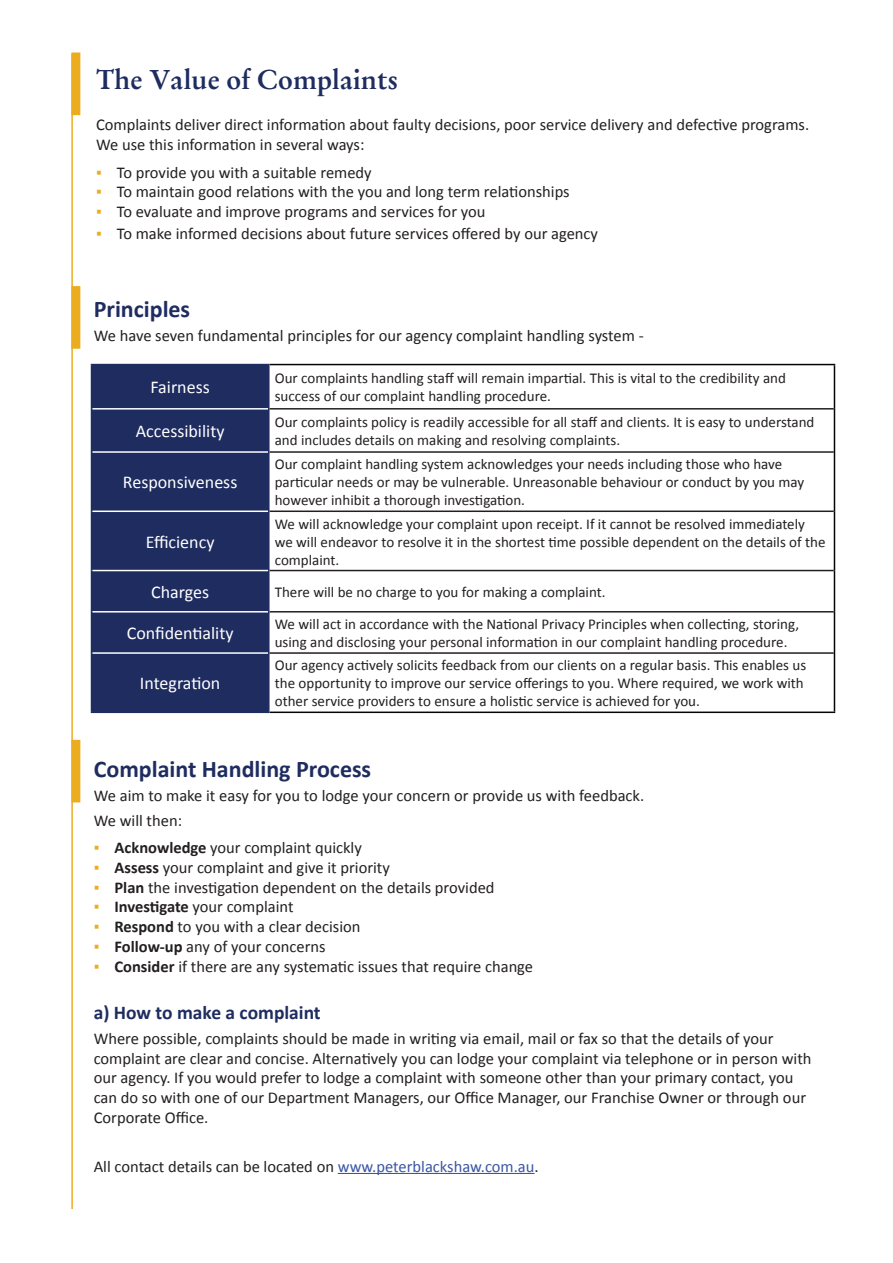
<style>
.page{position:relative;width:893px;height:1263px;background:#fff}
.page>*{position:absolute;margin:0;border:0;box-sizing:border-box;transform-origin:0 0}
.t1{font:700 27px "Stempel Garamond";color:#1e2c60}
.t2{font:700 24px "Calibri";color:#1e2c60}
.t3{font:700 19.5px "Calibri";color:#1e2c60}
.t4{font:18px "Calibri";color:#fff}
.t5{font:16.5px/19.8px "Calibri";color:#231f20}
.t6{font:15px/18px "Calibri";color:#231f20}
.s1{color:#ebac20}
.s2{font-weight:700}
.s3{color:#3a56a5}
</style>
<div class="page">
<hr style="left:71px;top:54px;width:2px;height:1155px;background:#ebac20">
<div style="left:71px;top:52px;width:9px;height:63px;background:#ebac20;border:2px solid #ebac20"></div>
<div style="left:92px;top:365px;width:176px;height:346px;background:#1e2c60"></div>
<hr style="left:270px;top:408px;width:564px;height:2px;background:#231f20">
<hr style="left:270px;top:451px;width:564px;height:2px;background:#231f20">
<hr style="left:270px;top:510px;width:564px;height:2px;background:#231f20">
<hr style="left:270px;top:570px;width:564px;height:1px;background:#231f20">
<hr style="left:270px;top:611px;width:564px;height:1px;background:#231f20">
<hr style="left:270px;top:652px;width:564px;height:2px;background:#231f20">
<hr style="left:92px;top:408px;width:176px;height:2px;background:#fff">
<hr style="left:92px;top:451px;width:176px;height:2px;background:#fff">
<hr style="left:92px;top:510px;width:176px;height:2px;background:#fff">
<hr style="left:92px;top:570px;width:176px;height:1px;background:#fff">
<hr style="left:92px;top:611px;width:176px;height:1px;background:#fff">
<hr style="left:92px;top:652px;width:176px;height:2px;background:#fff">
<hr style="left:270px;top:364px;width:565px;height:1px;background:#040503">
<hr style="left:834px;top:365px;width:1px;height:44px;background:#040503">
<hr style="left:834px;top:409px;width:1px;height:43px;background:#040503">
<hr style="left:834px;top:452px;width:1px;height:59px;background:#040503">
<hr style="left:834px;top:511px;width:1px;height:59px;background:#040503">
<hr style="left:834px;top:570px;width:1px;height:42px;background:#040503">
<hr style="left:834px;top:612px;width:1px;height:41px;background:#040503">
<hr style="left:834px;top:653px;width:1px;height:58px;background:#040503">
<hr style="left:270px;top:711px;width:565px;height:2px;background:#040503">
<hr style="left:91px;top:364px;width:179px;height:1px;background:#1e2c60">
<hr style="left:91px;top:365px;width:1px;height:44px;background:#1e2c60">
<hr style="left:268px;top:365px;width:2px;height:44px;background:#1e2c60">
<hr style="left:91px;top:409px;width:1px;height:43px;background:#1e2c60">
<hr style="left:268px;top:409px;width:2px;height:43px;background:#1e2c60">
<hr style="left:91px;top:452px;width:1px;height:59px;background:#1e2c60">
<hr style="left:268px;top:452px;width:2px;height:59px;background:#1e2c60">
<hr style="left:91px;top:511px;width:1px;height:59px;background:#1e2c60">
<hr style="left:268px;top:511px;width:2px;height:59px;background:#1e2c60">
<hr style="left:91px;top:570px;width:1px;height:42px;background:#1e2c60">
<hr style="left:268px;top:570px;width:2px;height:42px;background:#1e2c60">
<hr style="left:91px;top:612px;width:1px;height:41px;background:#1e2c60">
<hr style="left:268px;top:612px;width:2px;height:41px;background:#1e2c60">
<hr style="left:91px;top:653px;width:1px;height:58px;background:#1e2c60">
<hr style="left:268px;top:653px;width:2px;height:58px;background:#1e2c60">
<hr style="left:91px;top:711px;width:179px;height:2px;background:#1e2c60">
<hr style="left:338px;top:1173px;width:196px;height:1px;background:#3a56a5">
<div style="left:71px;top:286px;width:9px;height:63px;background:#ebac20;border:2px solid #ebac20"></div>
<div style="left:71px;top:740px;width:9px;height:62px;background:#ebac20;border:2px solid #ebac20"></div>
<p class="t1" style="left:96px;top:63px;width:304px">The Value of Complaints</p>
<p class="t5" style="left:96px;top:115px;width:715px">Complaints deliver direct information about faulty decisions, poor service delivery and defective programs.</p>
<p class="t5" style="left:96px;top:135px;width:270px">We use this information in several ways:</p>
<p class="t5" style="left:96px;top:162px;width:277px"><span class="s1">▪</span> To provide you with a suitable remedy</p>
<p class="t5" style="left:96px;top:182px;width:475px"><span class="s1">▪</span> To maintain good relations with the you and long term relationships</p>
<p class="t5" style="left:96px;top:202px;width:391px"><span class="s1">▪</span> To evaluate and improve programs and services for you</p>
<p class="t5" style="left:96px;top:223px;width:504px"><span class="s1">▪</span> To make informed decisions about future services offered by our agency</p>
<p class="t2" style="left:94px;top:294px;width:98px">Principles</p>
<p class="t5" style="left:94px;top:326px;width:551px">We have seven fundamental principles for our agency complaint handling system -</p>
<p class="t4" style="left:150px;top:376px;width:61px">Fairness</p>
<p class="t6" style="left:275px;top:369px;width:513px">Our complaints handling staff will remain impartial. This is vital to the credibility and success of our complaint handling procedure.</p>
<p class="t4" style="left:136px;top:420px;width:90px">Accessibility</p>
<p class="t6" style="left:275px;top:413px;width:541px">Our complaints policy is readily accessible for all staff and clients. It is easy to understand and includes details on making and resolving complaints.</p>
<p class="t4" style="left:123px;top:471px;width:116px">Responsiveness</p>
<p class="t6" style="left:275px;top:455px;width:531px">Our complaint handling system acknowledges your needs including those who have particular needs or may be vulnerable. Unreasonable behaviour or conduct by you may however inhibit a thorough investigation.</p>
<p class="t4" style="left:146px;top:530px;width:70px">Efficiency</p>
<p class="t6" style="left:275px;top:515px;width:552px">We will acknowledge your complaint upon receipt. If it cannot be resolved immediately we will endeavor to resolve it in the shortest time possible dependent on the details of the complaint.</p>
<p class="t4" style="left:151px;top:580px;width:60px">Charges</p>
<p class="t6" style="left:275px;top:583px;width:332px">There will be no charge to you for making a complaint.</p>
<p class="t4" style="left:127px;top:622px;width:108px">Confidentiality</p>
<p class="t6" style="left:275px;top:615px;width:526px">We will act in accordance with the National Privacy Principles when collecting, storing, using and disclosing your personal information in our complaint handling procedure.</p>
<p class="t4" style="left:140px;top:672px;width:82px">Integration</p>
<p class="t6" style="left:275px;top:656px;width:533px">Our agency actively solicits feedback from our clients on a regular basis. This enables us the opportunity to improve our service offerings to you. Where required, we work with other service providers to ensure a holistic service is achieved for you.</p>
<p class="t2" style="left:94px;top:754px;width:279px">Complaint Handling Process</p>
<p class="t5" style="left:94px;top:786px;width:552px">We aim to make it easy for you to lodge your concern or provide us with feedback.</p>
<p class="t5" style="left:94px;top:810px;width:90px">We will then:</p>
<p class="t5" style="left:94px;top:838px;width:270px"><span class="s1">▪</span> <span class="s2">Acknowledge</span> your complaint quickly</p>
<p class="t5" style="left:94px;top:857px;width:298px"><span class="s1">▪</span> <span class="s2">Assess</span> your complaint and give it priority</p>
<p class="t5" style="left:94px;top:877px;width:402px"><span class="s1">▪</span> <span class="s2">Plan</span> the investigation dependent on the details provided</p>
<p class="t5" style="left:94px;top:897px;width:201px"><span class="s1">▪</span> <span class="s2">Investigate</span> your complaint</p>
<p class="t5" style="left:94px;top:917px;width:268px"><span class="s1">▪</span> <span class="s2">Respond</span> to you with a clear decision</p>
<p class="t5" style="left:94px;top:937px;width:233px"><span class="s1">▪</span> <span class="s2">Follow-up</span> any of your concerns</p>
<p class="t5" style="left:94px;top:956px;width:441px"><span class="s1">▪</span> <span class="s2">Consider</span> if there are any systematic issues that require change</p>
<p class="t3" style="left:94px;top:1000px;width:228px">a) How to make a complaint</p>
<p class="t5" style="left:94px;top:1028px;width:719px">Where possible, complaints should be made in writing via email, mail or fax so that the details of your complaint are clear and concise. Alternatively you can lodge your complaint via telephone or in person with our agency. If you would prefer to lodge a complaint with someone other than your primary contact, you can do so with one of our Department Managers, our Office Manager, our Franchise Owner or through our Corporate Office.</p>
<p class="t5" style="left:94px;top:1156px;width:446px">All contact details can be located on <span class="s3">www.peterblackshaw.com.au</span>.</p>
</div>
